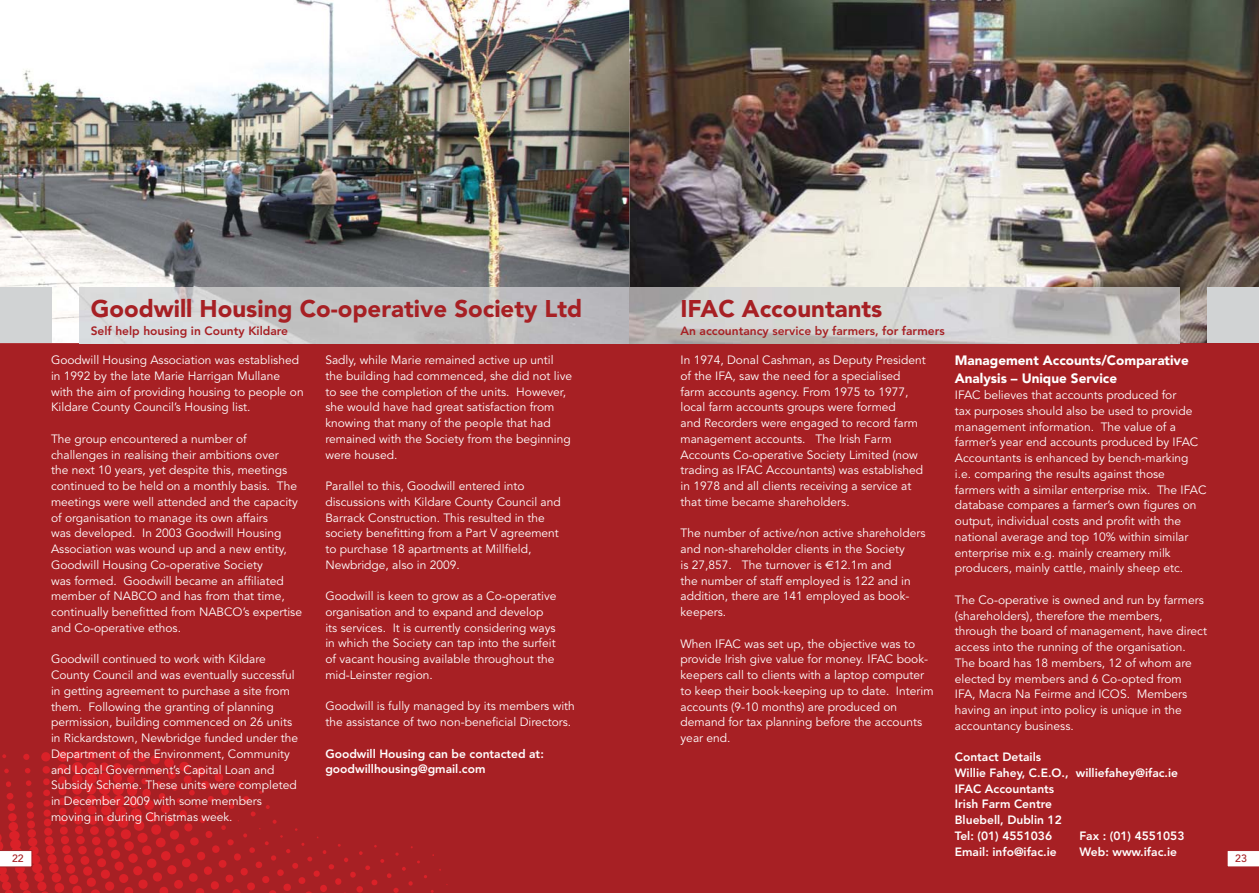
<style>
.page{position:relative;width:1259px;height:893px;background:#fff}
.page>*{position:absolute;margin:0;border:0;box-sizing:border-box;transform-origin:0 0}
.t1{font:900 24px "Avenir";color:#a72024}
.t2{font:900 13.5px/18px "Avenir";color:#fff}
.t3{font:12px/15.8px "Avenir";color:#fff}
.t4{font:800 12px/15.8px "Avenir";color:#fff}
.t5{font:800 12px "Avenir";color:#a72024}
.t6{font:500 10.5px "Avenir";color:#a72024}
.s1{font-family:"Euro Sans"}
</style>
<div class="page">
<div style="left:0;top:343px;width:629px;height:550px;background:#a72024"></div>
<svg style="left:0;top:751px;width:447px;height:142px"></svg>
<svg style="left:0;top:850px;width:32px;height:17px"></svg>
<div style="left:629px;top:343px;width:630px;height:550px;background:#a72024"></div>
<svg style="left:1227px;top:851px;width:32px;height:16px"></svg>
<img style="left:0;top:0;width:1259px;height:343px">
<img style="left:80px;top:288px;width:1099px;height:55px">
<div style="left:0;top:288px;width:51px;height:55px;background:#d1d3d4"></div>
<div style="left:1208px;top:288px;width:51px;height:55px;background:#d1d3d4"></div>
<h1 class="t1" style="left:91px;top:299px;width:493px">Goodwill Housing Co-operative Society Ltd</h1>
<p class="t5" style="left:91px;top:326px;width:199px">Self help housing in County Kildare</p>
<p class="t3" style="left:51px;top:353px;width:254px">Goodwill Housing Association was established in 1992 by the late Marie Harrigan Mullane with the aim of providing housing to people on Kildare County Council’s Housing list.</p>
<p class="t3" style="left:51px;top:432px;width:252px">The group encountered a number of challenges in realising their ambitions over<br>the next 10 years, yet despite this, meetings continued to be held on a monthly basis. The meetings were well attended and the capacity of organisation to manage its own affairs<br>was developed. In 2003 Goodwill Housing Association was wound up and a new entity, Goodwill Housing Co-operative Society<br>was formed. Goodwill became an affiliated member of NABCO and has from that time, continually benefitted from NABCO’s expertise and Co-operative ethos.</p>
<p class="t3" style="left:51px;top:653px;width:249px">Goodwill continued to work with Kildare County Council and was eventually successful in getting agreement to purchase a site from them. Following the granting of planning permission, building commenced on 26 units in Rickardstown, Newbridge funded under the Department of the Environment, Community and Local Government’s Capital Loan and Subsidy Scheme. These units were completed in December 2009 with some members moving in during Christmas week.</p>
<p class="t3" style="left:325px;top:353px;width:248px">Sadly, while Marie remained active up until the building had commenced, she did not live to see the completion of the units. However, she would have had great satisfaction from knowing that many of the people that had remained with the Society from the beginning were housed.</p>
<p class="t3" style="left:325px;top:479px;width:237px">Parallel to this, Goodwill entered into discussions with Kildare County Council and Barrack Construction. This resulted in the society benefitting from a Part V agreement to purchase 18 apartments at Millfield, Newbridge, also in 2009.</p>
<p class="t3" style="left:325px;top:590px;width:233px">Goodwill is keen to grow as a Co-operative organisation and to expand and develop its services. It is currently considering ways in which the Society can tap into the surfeit of vacant housing available throughout the mid-Leinster region.</p>
<p class="t3" style="left:325px;top:700px;width:251px">Goodwill is fully managed by its members with the assistance of two non-beneficial Directors.</p>
<p class="t4" style="left:325px;top:747px;width:220px">Goodwill Housing can be contacted at: goodwillhousing@gmail.com</p>
<h1 class="t1" style="left:680px;top:299px;width:203px">IFAC Accountants</h1>
<p class="t5" style="left:680px;top:326px;width:266px">An accountancy service by farmers, for farmers</p>
<p class="t3" style="left:680px;top:353px;width:247px">In 1974, Donal Cashman, as Deputy President of the IFA, saw the need for a specialised farm accounts agency. From 1975 to 1977, local farm accounts groups were formed<br>and Recorders were engaged to record farm management accounts. The Irish Farm Accounts Co-operative Society Limited (now trading as IFAC Accountants) was established in 1978 and all clients receiving a service at that time became shareholders.</p>
<p class="t3" style="left:680px;top:527px;width:246px">The number of active/non active shareholders and non-shareholder clients in the Society<br>is 27,857. The turnover is <span class="s1">€</span>12.1m and<br>the number of staff employed is 122 and in addition, there are 141 employed as book&shy;keepers.</p>
<p class="t3" style="left:680px;top:637px;width:254px">When IFAC was set up, the objective was to provide Irish give value for money. IFAC book&shy;keepers call to clients with a laptop computer to keep their book-keeping up to date. Interim accounts (9-10 months) are produced on demand for tax planning before the accounts year end.</p>
<p class="t2" style="left:955px;top:353px;width:235px">Management Accounts/Comparative<br>Analysis – Unique Service</p>
<p class="t3" style="left:955px;top:388px;width:253px">IFAC believes that accounts produced for<br>tax purposes should also be used to provide management information. The value of a farmer’s year end accounts produced by IFAC Accountants is enhanced by bench-marking i.e. comparing the results against those farmers with a similar enterprise mix. The IFAC database compares a farmer’s own figures on output, individual costs and profit with the national average and top 10% within similar enterprise mix e.g. mainly creamery milk producers, mainly cattle, mainly sheep etc.</p>
<p class="t3" style="left:955px;top:593px;width:254px">The Co-operative is owned and run by farmers (shareholders), therefore the members, through the board of management, have direct access into the running of the organisation.<br>The board has 18 members, 12 of whom are elected by members and 6 Co-opted from<br>IFA, Macra Na Feirme and ICOS. Members having an input into policy is unique in the accountancy business.</p>
<p class="t4" style="left:955px;top:750px;width:225px">Contact Details<br>Willie Fahey, C.E.O., williefahey@ifac.ie<br>IFAC Accountants<br>Irish Farm Centre<br>Bluebell, Dublin 12<br>Tel: (01) 4551036</p>
<p class="t4" style="left:1079px;top:829px;width:107px">Fax : (01) 4551053</p>
<p class="t4" style="left:955px;top:845px;width:103px">Email: info@ifac.ie</p>
<p class="t4" style="left:1079px;top:845px;width:99px">Web: www.ifac.ie</p>
<p class="t6" style="left:12px;top:854px;width:13px">22</p>
<p class="t6" style="left:1235px;top:854px;width:13px">23</p>
</div>
